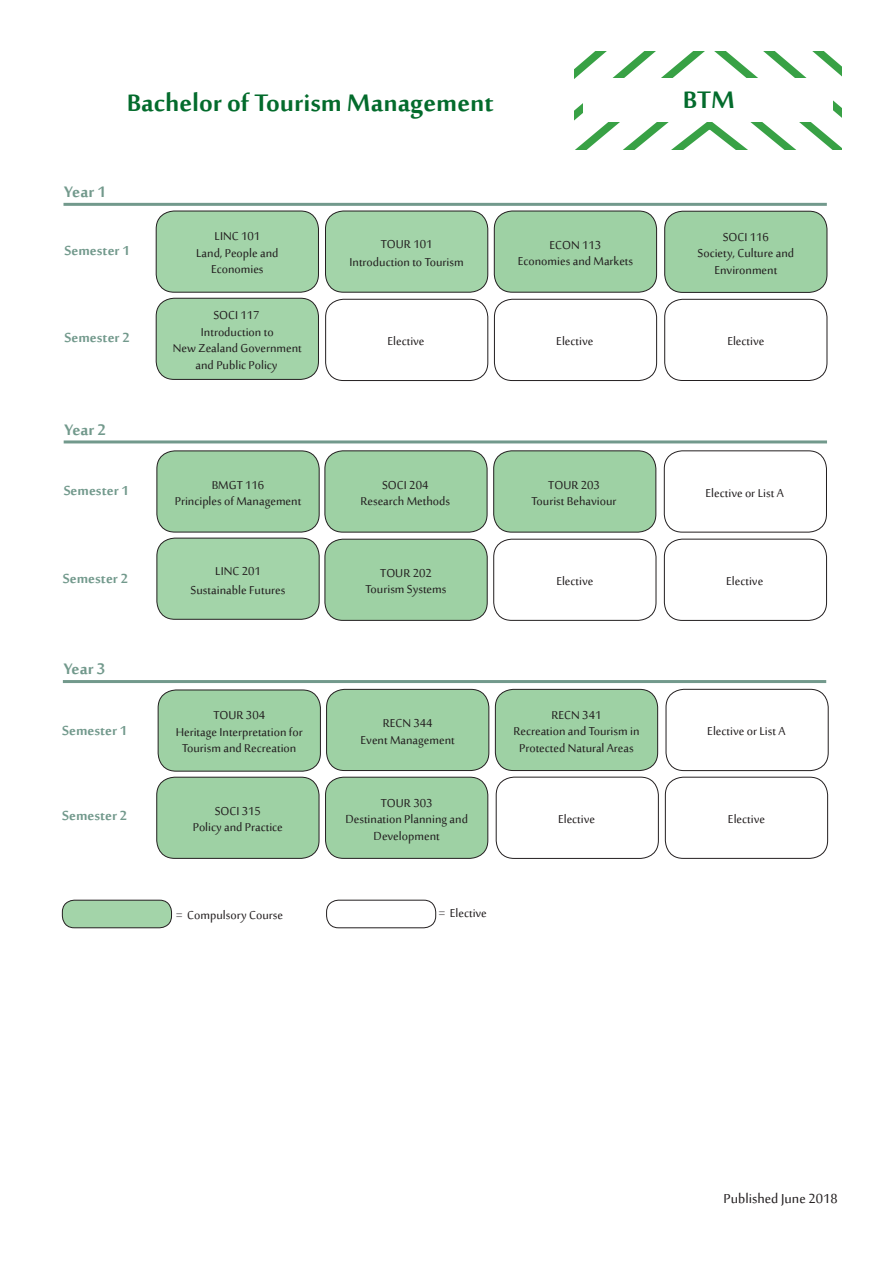
<style>
.page{position:relative;width:893px;height:1263px;background:#fff}
.page>*{position:absolute;margin:0;border:0;box-sizing:border-box;transform-origin:0 0}
.t1{font:700 33px "Sakkal Majalla";color:#036b2c}
.t2{font:700 21px "Sakkal Majalla";color:#72998c}
.t3{font:700 18px "Sakkal Majalla";color:#72998c}
.t4{font:18px "Sakkal Majalla";color:#231f20}
.t5{font:15.75px "Sakkal Majalla";color:#231f20}
</style>
<div class="page">
<svg style="left:574px;top:51px;width:268px;height:98px"></svg>
<div style="left:583px;top:78px;width:250px;height:44px;background:#fff"></div>
<hr style="left:63px;top:203px;width:764px;height:3px;background:#72998c">
<hr style="left:64px;top:440px;width:763px;height:3px;background:#72998c">
<hr style="left:63px;top:680px;width:763px;height:3px;background:#72998c">
<div style="left:156px;top:211px;width:162px;height:81px;background:#a3d4a9;border-radius:18px"></div>
<div style="left:156px;top:211px;width:163px;height:82px;border:1px solid #231f20;border-radius:18px"></div>
<div style="left:156px;top:298px;width:162px;height:81px;background:#a3d4a9;border-radius:18px"></div>
<div style="left:156px;top:298px;width:163px;height:82px;border:1px solid #231f20;border-radius:18px"></div>
<div style="left:325px;top:211px;width:163px;height:81px;background:#a3d4a9;border-radius:18px"></div>
<div style="left:325px;top:211px;width:163px;height:82px;border:1px solid #231f20;border-radius:18px"></div>
<div style="left:494px;top:211px;width:163px;height:81px;background:#9ed1a4;border-radius:18px"></div>
<div style="left:494px;top:211px;width:163px;height:82px;border:1px solid #231f20;border-radius:18px"></div>
<div style="left:325px;top:299px;width:163px;height:82px;border:1px solid #231f20;border-radius:18px"></div>
<div style="left:494px;top:299px;width:163px;height:82px;border:1px solid #231f20;border-radius:18px"></div>
<div style="left:665px;top:211px;width:162px;height:81px;background:#9ed1a4;border-radius:18px"></div>
<div style="left:664px;top:211px;width:163px;height:82px;border:1px solid #231f20;border-radius:18px"></div>
<div style="left:664px;top:299px;width:163px;height:82px;border:1px solid #231f20;border-radius:18px"></div>
<div style="left:157px;top:451px;width:162px;height:81px;background:#9ed1a4;border-radius:18px"></div>
<div style="left:156px;top:450px;width:164px;height:82px;border:1px solid #231f20;border-radius:18px"></div>
<div style="left:157px;top:538px;width:162px;height:81px;background:#a3d4a9;border-radius:18px"></div>
<div style="left:156px;top:538px;width:164px;height:82px;border:1px solid #231f20;border-radius:18px"></div>
<div style="left:325px;top:451px;width:162px;height:81px;background:#9ed1a4;border-radius:18px"></div>
<div style="left:325px;top:450px;width:162px;height:82px;border:1px solid #231f20;border-radius:18px"></div>
<div style="left:494px;top:451px;width:162px;height:81px;background:#9ed1a4;border-radius:18px"></div>
<div style="left:493px;top:450px;width:163px;height:82px;border:1px solid #231f20;border-radius:18px"></div>
<div style="left:664px;top:450px;width:163px;height:82px;border:1px solid #231f20;border-radius:18px"></div>
<div style="left:325px;top:539px;width:162px;height:81px;background:#9ed1a4;border-radius:18px"></div>
<div style="left:325px;top:539px;width:163px;height:82px;border:1px solid #231f20;border-radius:18px"></div>
<div style="left:493px;top:539px;width:163px;height:82px;border:1px solid #231f20;border-radius:18px"></div>
<div style="left:664px;top:539px;width:163px;height:82px;border:1px solid #231f20;border-radius:18px"></div>
<div style="left:158px;top:690px;width:162px;height:81px;background:#9ed1a4;border-radius:18px"></div>
<div style="left:158px;top:690px;width:163px;height:81px;border:1px solid #231f20;border-radius:18px"></div>
<div style="left:665px;top:777px;width:163px;height:82px;border:1px solid #231f20;border-radius:18px"></div>
<div style="left:327px;top:689px;width:162px;height:81px;background:#9ed1a4;border-radius:18px"></div>
<div style="left:326px;top:689px;width:163px;height:82px;border:1px solid #231f20;border-radius:18px"></div>
<div style="left:495px;top:689px;width:163px;height:81px;background:#9ed1a4;border-radius:18px"></div>
<div style="left:495px;top:689px;width:163px;height:82px;border:1px solid #231f20;border-radius:18px"></div>
<div style="left:666px;top:689px;width:163px;height:82px;border:1px solid #231f20;border-radius:18px"></div>
<div style="left:157px;top:777px;width:162px;height:81px;background:#9ed1a4;border-radius:18px"></div>
<div style="left:156px;top:777px;width:163px;height:82px;border:1px solid #231f20;border-radius:18px"></div>
<div style="left:326px;top:777px;width:162px;height:81px;background:#9ed1a4;border-radius:18px"></div>
<div style="left:325px;top:777px;width:163px;height:82px;border:1px solid #231f20;border-radius:18px"></div>
<div style="left:496px;top:777px;width:163px;height:82px;border:1px solid #231f20;border-radius:18px"></div>
<div style="left:62px;top:900px;width:110px;height:28px;background:#a3d4a9;border-radius:12px"></div>
<div style="left:62px;top:900px;width:110px;height:28px;border:1px solid #231f20;border-radius:12px"></div>
<div style="left:326px;top:900px;width:110px;height:28px;border:1px solid #231f20;border-radius:12px"></div>
<p class="t1" style="left:127px;top:85px;width:368px">Bachelor of Tourism Management</p>
<p class="t1" style="left:683px;top:81px;width:54px">BTM</p>
<p class="t2" style="left:64px;top:180px;width:43px">Year 1</p>
<p class="t3" style="left:65px;top:241px;width:67px">Semester 1</p>
<p class="t3" style="left:65px;top:328px;width:67px">Semester 2</p>
<p class="t5" style="left:214px;top:228px;width:47px">LINC 101</p>
<p class="t5" style="left:196px;top:244px;width:84px">Land, People and</p>
<p class="t5" style="left:211px;top:261px;width:54px">Economies</p>
<p class="t5" style="left:213px;top:307px;width:48px">SOCI 117</p>
<p class="t5" style="left:201px;top:323px;width:74px">Introduction to</p>
<p class="t5" style="left:173px;top:340px;width:130px">New Zealand Government</p>
<p class="t5" style="left:196px;top:356px;width:84px">and Public Policy</p>
<p class="t5" style="left:381px;top:235px;width:53px">TOUR 101</p>
<p class="t5" style="left:350px;top:254px;width:116px">Introduction to Tourism</p>
<p class="t5" style="left:549px;top:236px;width:53px">ECON 113</p>
<p class="t5" style="left:518px;top:253px;width:117px">Economies and Markets</p>
<p class="t5" style="left:387px;top:333px;width:39px">Elective</p>
<p class="t5" style="left:556px;top:333px;width:39px">Elective</p>
<p class="t5" style="left:723px;top:228px;width:48px">SOCI 116</p>
<p class="t5" style="left:697px;top:245px;width:98px">Society, Culture and</p>
<p class="t5" style="left:714px;top:261px;width:64px">Environment</p>
<p class="t5" style="left:727px;top:333px;width:39px">Elective</p>
<p class="t2" style="left:64px;top:418px;width:43px">Year 2</p>
<p class="t3" style="left:64px;top:480px;width:67px">Semester 1</p>
<p class="t5" style="left:212px;top:476px;width:54px">BMGT 116</p>
<p class="t5" style="left:175px;top:492px;width:128px">Principles of Management</p>
<p class="t5" style="left:382px;top:476px;width:48px">SOCI 204</p>
<p class="t5" style="left:360px;top:492px;width:91px">Research Methods</p>
<p class="t5" style="left:548px;top:476px;width:53px">TOUR 203</p>
<p class="t5" style="left:532px;top:492px;width:87px">Tourist Behaviour</p>
<p class="t5" style="left:706px;top:484px;width:80px">Elective or List A</p>
<p class="t3" style="left:63px;top:569px;width:67px">Semester 2</p>
<p class="t5" style="left:215px;top:562px;width:47px">LINC 201</p>
<p class="t5" style="left:191px;top:581px;width:96px">Sustainable Futures</p>
<p class="t5" style="left:380px;top:564px;width:53px">TOUR 202</p>
<p class="t5" style="left:366px;top:581px;width:82px">Tourism Systems</p>
<p class="t5" style="left:556px;top:573px;width:39px">Elective</p>
<p class="t5" style="left:726px;top:573px;width:39px">Elective</p>
<p class="t2" style="left:64px;top:657px;width:43px">Year 3</p>
<p class="t3" style="left:62px;top:720px;width:67px">Semester 1</p>
<p class="t5" style="left:213px;top:707px;width:53px">TOUR 304</p>
<p class="t5" style="left:176px;top:723px;width:129px">Heritage Interpretation for</p>
<p class="t5" style="left:182px;top:740px;width:116px">Tourism and Recreation</p>
<p class="t5" style="left:383px;top:714px;width:51px">RECN 344</p>
<p class="t5" style="left:361px;top:731px;width:96px">Event Management</p>
<p class="t5" style="left:552px;top:706px;width:51px">RECN 341</p>
<p class="t5" style="left:513px;top:723px;width:128px">Recreation and Tourism in</p>
<p class="t5" style="left:519px;top:739px;width:116px">Protected Natural Areas</p>
<p class="t5" style="left:707px;top:723px;width:80px">Elective or List A</p>
<p class="t3" style="left:62px;top:806px;width:67px">Semester 2</p>
<p class="t5" style="left:215px;top:802px;width:48px">SOCI 315</p>
<p class="t5" style="left:193px;top:819px;width:92px">Policy and Practice</p>
<p class="t5" style="left:381px;top:794px;width:53px">TOUR 303</p>
<p class="t5" style="left:345px;top:810px;width:124px">Destination Planning and</p>
<p class="t5" style="left:374px;top:827px;width:68px">Development</p>
<p class="t5" style="left:558px;top:810px;width:39px">Elective</p>
<p class="t5" style="left:728px;top:810px;width:39px">Elective</p>
<p class="t5" style="left:176px;top:906px;width:108px">= Compulsory Course</p>
<p class="t5" style="left:439px;top:904px;width:50px">= Elective</p>
<p class="t4" style="left:724px;top:1188px;width:116px">Published June 2018</p>
</div>
